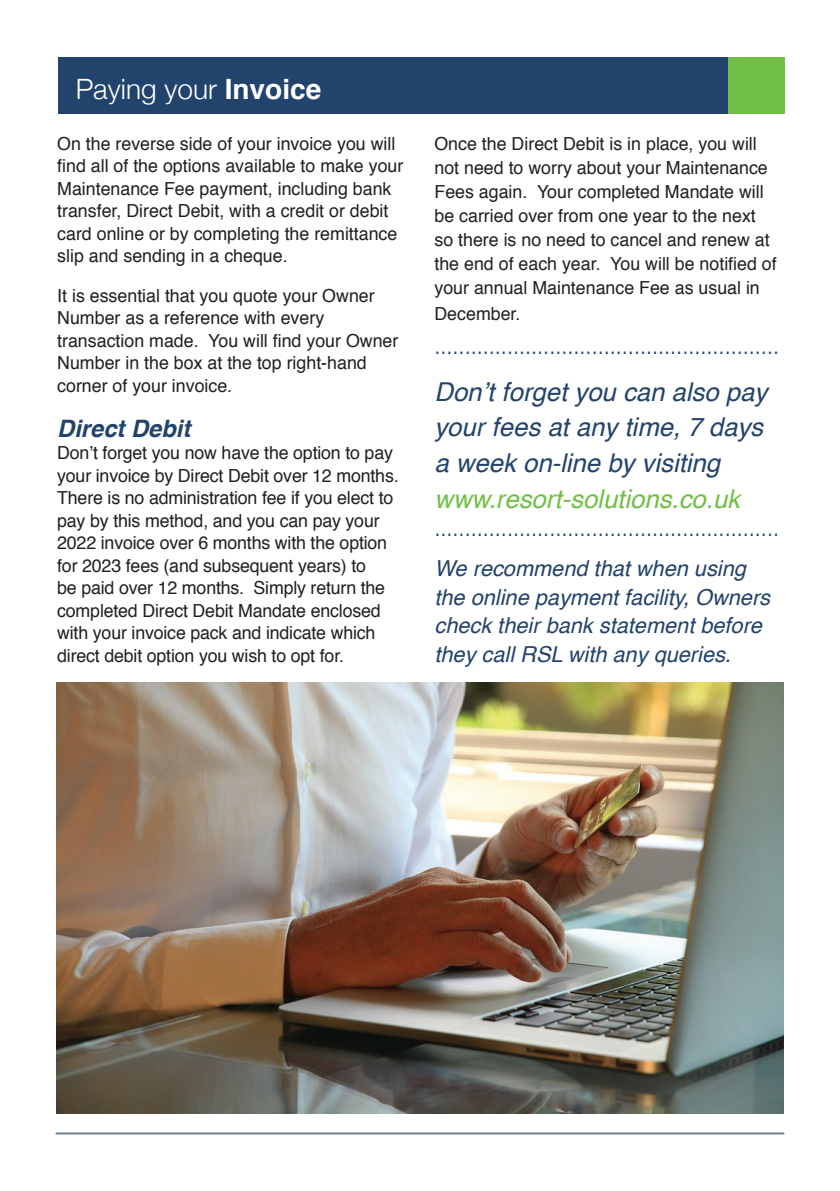
<style>
.page{position:relative;width:840px;height:1191px;background:#fff}
.page>*{position:absolute;margin:0;border:0;box-sizing:border-box;transform-origin:0 0}
.t1{font:300 28px "Helvetica Neue";color:#fff}
.t2{font:italic 26px/35.6px "Helvetica";color:#22436b}
.t3{font:italic 26px "Helvetica";color:#71bf45}
.t4{font:italic 700 24px "Helvetica";color:#22436b}
.t5{font:300 22px "Helvetica Neue";color:#22436b}
.t6{font:italic 22px/28.6px "Helvetica";color:#22436b}
.t7{font:18px/22.4px "Helvetica";color:#231f20}
.s1{font-family:"Helvetica";font-weight:700}
</style>
<div class="page">
<div style="left:58px;top:57px;width:726px;height:56px;background:#22436b"></div>
<div style="left:727px;top:57px;width:57px;height:56px;background:#71bf45"></div>
<img style="left:57px;top:682px;width:725px;height:431px">
<hr style="left:56px;top:1132px;width:727px;height:2px;background:#6a8092">
<h1 class="t1" style="left:76px;top:67px;width:247px">Paying your <span class="s1">Invoice</span></h1>
<p class="t7" style="left:57px;top:132px;width:347px">On the reverse side of your invoice you will find all of the options available to make your Maintenance Fee payment, including bank transfer, Direct Debit, with a credit or debit card online or by completing the remittance slip and sending in a cheque.</p>
<p class="t7" style="left:57px;top:284px;width:342px">It is essential that you quote your Owner Number as a reference with every transaction made. You will find your Owner Number in the box at the top right-hand corner of your invoice.</p>
<h3 class="t4" style="left:57px;top:409px;width:135px">Direct Debit</h3>
<p class="t7" style="left:57px;top:441px;width:343px">Don’t forget you now have the option to pay your invoice by Direct Debit over 12 months.<br>There is no administration fee if you elect to pay by this method, and you can pay your 2022 invoice over 6 months with the option for 2023 fees (and subsequent years) to<br>be paid over 12 months. Simply return the completed Direct Debit Mandate enclosed with your invoice pack and indicate which direct debit option you wish to opt for.</p>
<p class="t7" style="left:434px;top:131px;width:343px;line-height:24px">Once the Direct Debit is in place, you will not need to worry about your Maintenance Fees again. Your completed Mandate will be carried over from one year to the next so there is no need to cancel and renew at the end of each year. You will be notified of your annual Maintenance Fee as usual in</p>
<p class="t7" style="left:434px;top:302px;width:87px">December.</p>
<p class="t5" style="left:434px;top:328px;width:346px">.........................................................</p>
<h2 class="t2" style="left:434px;top:374px;width:334px">Don’t forget you can also pay your fees at any time, 7 days a week on-line by visiting</h2>
<h2 class="t3" style="left:434px;top:478px;width:307px">www.resort-solutions.co.uk</h2>
<p class="t5" style="left:434px;top:510px;width:346px">.........................................................</p>
<p class="t6" style="left:434px;top:554px;width:337px">We recommend that when using the online payment facility, Owners check their bank statement before they call RSL with any queries.</p>
</div>
